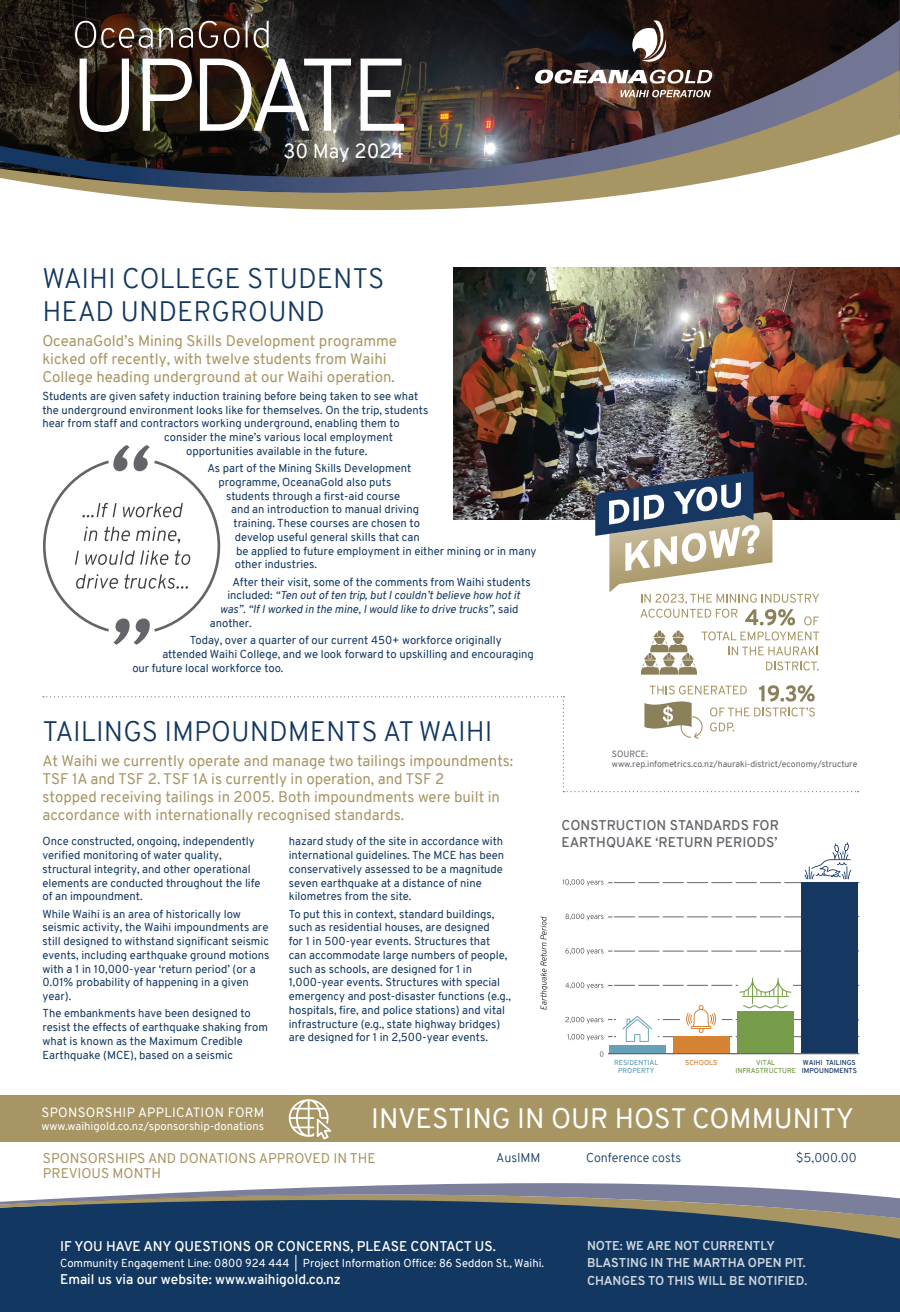
<style>
.page{position:relative;width:900px;height:1312px;background:#fff}
.page>*{position:absolute;margin:0;border:0;box-sizing:border-box;transform-origin:0 0}
.t1{font:300 27.5px/33px "Overpass";color:#123760}
.t2{font:27.5px "Overpass";color:#fff}
.t3{font:20px "Overpass";color:#fff}
.t4{font:15px/18px "Overpass";color:#a79563}
.t5{font:600 13.75px "Overpass";color:#fff}
.t6{font:13.75px/15px "Overpass";color:#a79563}
.t7{font:600 13.75px/16.5px "Overpass";color:#63656a}
.t8{font:13.12px "Overpass";letter-spacing:.025em;color:#fff}
.t9{font:700 12.5px/17.5px "Overpass";color:#fff}
.t10{font:300 12.5px "Overpass";color:#123760}
.t11{font:11.25px/13.8px "Overpass";color:#123760}
.t12{font:11.25px "Overpass";color:#fff}
.t13{font:italic 11.25px "Overpass";color:#123760}
.t14{font:8.75px/10px "Overpass";color:#63656a}
.t15{font:600 7px/7.5px "Overpass";color:#173763}
.t16{font:600 7px/7.5px "Overpass";color:#65a1b8;text-align:center}
.t17{font:600 7px/7.5px "Overpass";color:#789d4a;text-align:center}
.t18{font:600 7px "Overpass";color:#d68233}
.s1{font-style:normal}
</style>
<div class="page">
<img style="left:0;top:0;width:900px;height:20px">
<img style="left:0;top:20px;width:900px;height:50px">
<svg style="left:0;top:70px;width:900px;height:141px"></svg>
<svg style="left:0;top:1183px;width:900px;height:128px;background:#2f4c6d"></svg>
<div style="left:0;top:1095px;width:900px;height:46px;background:#a79563"></div>
<svg style="left:631px;top:20px;width:36px;height:43px"></svg>
<svg style="left:535px;top:69px;width:177px;height:15px"></svg>
<svg style="left:621px;top:90px;width:90px;height:7px"></svg>
<svg style="left:80px;top:59px;width:324px;height:73px"></svg>
<svg style="left:75px;top:21px;width:118px;height:27px;background:#615349"></svg>
<svg style="left:199px;top:20px;width:70px;height:28px;background:#624f46"></svg>
<svg style="left:289px;top:1099px;width:42px;height:40px"></svg>
<img style="left:454px;top:268px;width:446px;height:251px">
<img style="left:609px;top:512px;width:163px;height:79px">
<svg style="left:595px;top:471px;width:165px;height:99px"></svg>
<svg style="left:43px;top:445px;width:178px;height:199px"></svg>
<svg style="left:563px;top:842px;width:296px;height:43px"></svg>
<svg style="left:566px;top:913px;width:293px;height:7px"></svg>
<svg style="left:566px;top:948px;width:293px;height:6px"></svg>
<svg style="left:565px;top:977px;width:294px;height:64px"></svg>
<div style="left:737px;top:1010px;width:57px;height:43px;background:#789d4a"></div>
<div style="left:673px;top:1036px;width:57px;height:17px;background:#d68233"></div>
<div style="left:609px;top:1045px;width:57px;height:8px;background:#65a1b8"></div>
<div style="left:801px;top:881px;width:57px;height:172px;background:#173763"></div>
<svg style="left:540px;top:916px;width:8px;height:93px"></svg>
<hr style="left:608px;top:1052px;width:251px;height:1px;background:#63656a">
<svg style="left:640px;top:593px;width:179px;height:81px"></svg>
<svg style="left:43px;top:685px;width:815px;height:107px"></svg>
<h2 class="t3" style="left:283px;top:136px;width:122px">30 May 2024</h2>
<h1 class="t1" style="left:42px;top:262px;width:344px">WAIHI COLLEGE STUDENTS<br>HEAD UNDERGROUND</h1>
<h3 class="t4" style="left:42px;top:332px;width:356px">OceanaGold’s Mining Skills Development programme kicked off recently, with twelve students from Waihi<br>College heading underground at our Waihi operation.</h3>
<p class="t11" style="left:42px;top:389px;width:377px">Students are given safety induction training before being taken to see what</p>
<p class="t11" style="left:42px;top:402px;width:387px">the underground environment looks like for themselves. On the trip, students</p>
<p class="t11" style="left:42px;top:416px;width:359px">hear from staff and contractors working underground, enabling them to</p>
<p class="t11" style="left:164px;top:430px;width:230px">consider the mine’s various local employment</p>
<p class="t11" style="left:186px;top:444px;width:183px">opportunities available in the future.</p>
<p class="t11" style="left:219px;top:461px;width:194px;text-indent:-11px">As part of the Mining Skills Development programme, OceanaGold also puts</p>
<p class="t11" style="left:226px;top:489px;width:176px">students through a first-aid course</p>
<p class="t11" style="left:231px;top:502px;width:190px">and an introduction to manual driving</p>
<p class="t11" style="left:234px;top:516px;width:188px">training. These courses are chosen to</p>
<p class="t11" style="left:235px;top:530px;width:186px">develop useful general skills that can</p>
<p class="t11" style="left:236px;top:544px;width:302px">be applied to future employment in either mining or in many</p>
<p class="t11" style="left:235px;top:557px;width:84px">other industries.</p>
<p class="t11" style="left:232px;top:575px;width:300px">After their visit, some of the comments from Waihi students</p>
<p class="t13" style="left:227px;top:587px;width:294px"><span class="s1">included:</span> “Ten out of ten trip, but I couldn’t believe how hot it</p>
<p class="t13" style="left:220px;top:601px;width:300px">was”. “If I worked in the mine, I would like to drive trucks”<span class="s1">, said</span></p>
<p class="t11" style="left:210px;top:616px;width:43px">another.</p>
<p class="t11" style="left:190px;top:633px;width:313px">Today, over a quarter of our current 450+ workforce originally</p>
<p class="t11" style="left:162px;top:647px;width:373px">attended Waihi College, and we look forward to upskilling and encouraging</p>
<p class="t11" style="left:132px;top:661px;width:152px">our future local workforce too.</p>
<h1 class="t1" style="left:43px;top:715px;width:452px">TAILINGS IMPOUNDMENTS AT WAIHI</h1>
<p class="t4" style="left:43px;top:752px;width:472px">At Waihi we currently operate and manage two tailings impoundments:<br>TSF 1A and TSF 2. TSF 1A is currently in operation, and TSF 2<br>stopped receiving tailings in 2005. Both impoundments were built in accordance with internationally recognised standards.</p>
<p class="t14" style="left:612px;top:748px;width:247px">SOURCE: www.rep.infometrics.co.nz/hauraki-district/economy/structure</p>
<p class="t11" style="left:43px;top:834px;width:219px">Once constructed, ongoing, independently verified monitoring of water quality, structural integrity, and other operational elements are conducted throughout the life of an impoundment.</p>
<p class="t11" style="left:43px;top:906px;width:228px">While Waihi is an area of historically low seismic activity, the Waihi impoundments are still designed to withstand significant seismic events, including earthquake ground motions with a 1 in 10,000-year ‘return period’ (or a 0.01% probability of happening in a given year).</p>
<p class="t11" style="left:43px;top:1006px;width:227px">The embankments have been designed to resist the effects of earthquake shaking from what is known as the Maximum Credible Earthquake (MCE), based on a seismic</p>
<p class="t7" style="left:562px;top:817px;width:219px">CONSTRUCTION STANDARDS FOR<br>EARTHQUAKE ‘RETURN PERIODS’</p>
<p class="t11" style="left:289px;top:834px;width:217px">hazard study of the site in accordance with international guidelines. The MCE has been conservatively assessed to be a magnitude seven earthquake at a distance of nine kilometres from the site.</p>
<p class="t11" style="left:289px;top:906px;width:224px">To put this in context, standard buildings, such as residential houses, are designed<br>for 1 in 500-year events. Structures that can accommodate large numbers of people, such as schools, are designed for 1 in 1,000-year events. Structures with special emergency and post-disaster functions (e.g., hospitals, fire, and police stations) and vital infrastructure (e.g., state highway bridges) are designed for 1 in 2,500-year events.</p>
<p class="t16" style="left:614px;top:1058px;width:46px">RESIDENTIAL<br>PROPERTY</p>
<p class="t18" style="left:685px;top:1057px;width:34px">SCHOOLS</p>
<p class="t17" style="left:735px;top:1058px;width:62px">VITAL<br>INFRASTRUCTURE</p>
<p class="t15" style="left:802px;top:1058px;width:57px">WAIHI TAILINGS<br>IMPOUNDMENTS</p>
<p class="t8" style="left:42px;top:1103px;width:224px">SPONSORSHIP APPLICATION FORM</p>
<p class="t12" style="left:42px;top:1117px;width:224px">www.waihigold.co.nz/sponsorship-donations</p>
<h1 class="t2" style="left:371px;top:1098px;width:484px">INVESTING IN OUR HOST COMMUNITY</h1>
<p class="t6" style="left:43px;top:1150px;width:334px">SPONSORSHIPS AND DONATIONS APPROVED IN THE<br>PREVIOUS MONTH</p>
<p class="t10" style="left:496px;top:1148px;width:46px">AusIMM</p>
<p class="t10" style="left:586px;top:1148px;width:97px">Conference costs</p>
<p class="t10" style="left:796px;top:1148px;width:62px">$5,000.00</p>
<p class="t5" style="left:60px;top:1235px;width:437px">IF YOU HAVE ANY QUESTIONS OR CONCERNS, PLEASE CONTACT US.</p>
<p class="t12" style="left:60px;top:1254px;width:486px">Community Engagement Line: 0800 924 444 | Project Information Office: 86 Seddon St., Waihi.</p>
<p class="t5" style="left:60px;top:1268px;width:282px">Email us via our website: www.waihigold.co.nz</p>
<p class="t9" style="left:587px;top:1236px;width:222px">NOTE: WE ARE NOT CURRENTLY<br>BLASTING IN THE MARTHA OPEN PIT.<br>CHANGES TO THIS WILL BE NOTIFIED.</p>
</div>
